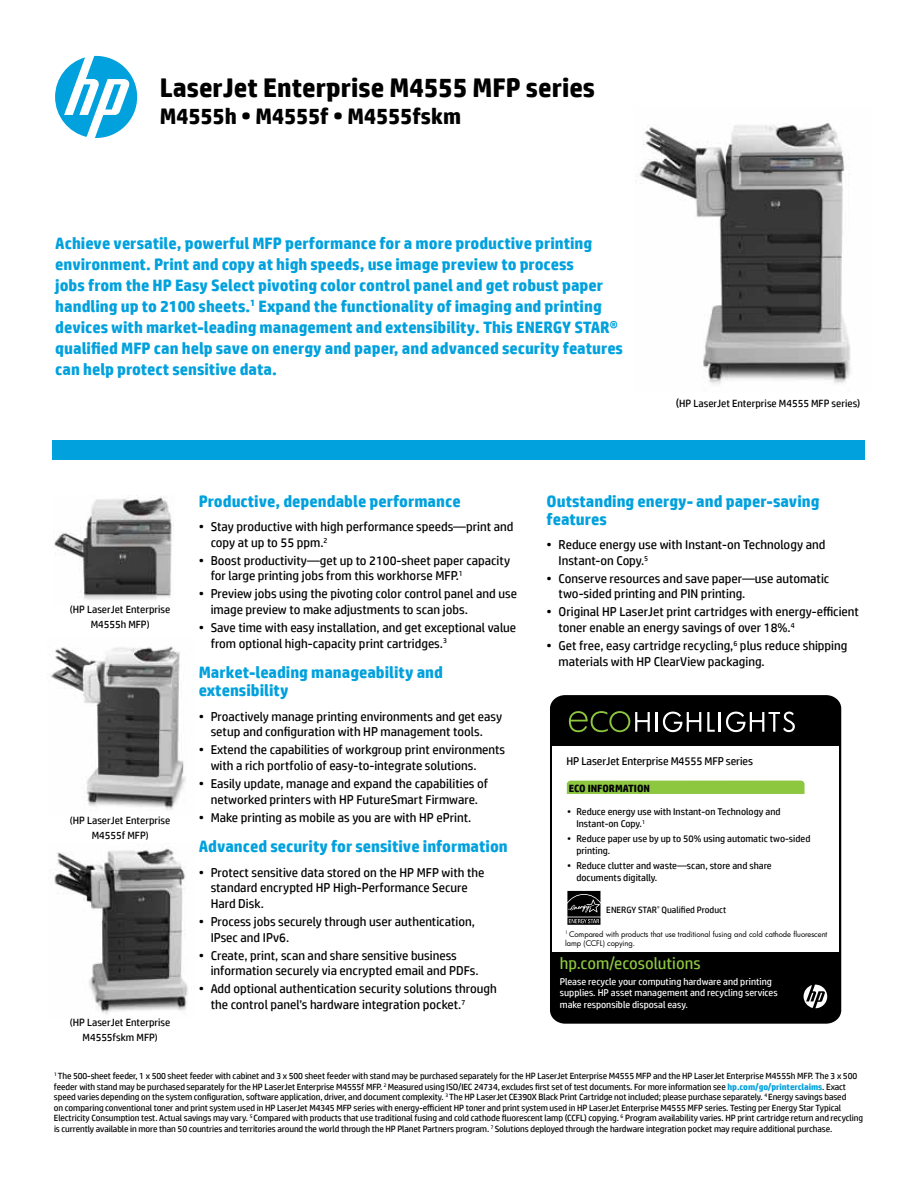
<style>
.page{position:relative;width:918px;height:1188px;background:#fff}
.page>*{position:absolute;margin:0;border:0;box-sizing:border-box;transform-origin:0 0}
.t1{font:700 27px "HP Simplified";color:#000}
.t2{font:700 22.5px "HP Simplified";color:#000}
.t3{font:700 16.5px/21px "HP Simplified";color:#00a1dd}
.t4{font:16.5px "HP Simplified";color:#8dc63f}
.t5{font:12.75px/15.8px "HP Simplified";color:#000}
.t6{font:11.25px "HP Simplified";letter-spacing:-.01em;color:#000}
.t7{font:10.5px/15px "HP Simplified";color:#000;text-align:center}
.t8{font:700 10.5px "HP Simplified";color:#000}
.t9{font:9.75px/11.7px "HP Simplified";color:#000}
.t10{font:9.75px/11.7px "HP Simplified";color:#fff}
.t11{font:9.15px "HP Simplified";color:#000}
.t12{font:9px/10.5px "HP Simplified";letter-spacing:-.01em;color:#000}
.t13{font:7.5px/9px "Futura Bk";color:#000}
.s1{font-size:11.25px}
.s2{font-size:9.75px}
.s3{font-weight:700;color:#00a1dd}
</style>
<div class="page">
<div style="left:53px;top:440px;width:812px;height:20px;background:#00a1dd"></div>
<svg style="left:55px;top:56px;width:82px;height:82px"></svg>
<div style="left:550px;top:695px;width:291px;height:329px;background:#000"></div>
<svg style="left:569px;top:711px;width:81px;height:21px;background:#2b361c"></svg>
<hr style="left:656px;top:712px;width:2px;height:20px;background:#fff">
<svg style="left:663px;top:712px;width:38px;height:20px"></svg>
<svg style="left:707px;top:712px;width:8px;height:20px"></svg>
<hr style="left:719px;top:712px;width:2px;height:20px;background:#fff">
<svg style="left:726px;top:712px;width:69px;height:20px"></svg>
<div style="left:552px;top:747px;width:287px;height:205px;background:#fff"></div>
<svg style="left:804px;top:985px;width:23px;height:23px"></svg>
<svg style="left:567px;top:780px;width:238px;height:14px;background:#92c848"></svg>
<svg style="left:567px;top:890px;width:34px;height:35px"></svg>
<img style="left:50px;top:646px;width:136px;height:164px">
<img style="left:53px;top:848px;width:135px;height:167px">
<img style="left:54px;top:496px;width:120px;height:104px">
<img style="left:639px;top:123px;width:212px;height:261px">
<h1 class="t1" style="left:160px;top:72px;width:437px">LaserJet Enterprise M4555 Mfp series</h1>
<h2 class="t2" style="left:160px;top:103px;width:303px">M4555h • M4555f • M4555fskm</h2>
<p class="t3" style="left:55px;top:232px;width:569px">Achieve versatile, powerful MFP performance for a more productive printing environment. Print and copy at high speeds, use image preview to process<br>jobs from the HP Easy Select pivoting color control panel and get robust paper handling up to 2100 sheets.<sup>1</sup> Expand the functionality of imaging and printing devices with market-leading management and extensibility. This ENERGY STAR® qualified MFP can help save on energy and paper, and advanced security features can help protect sensitive data.</p>
<p class="t7" style="left:676px;top:396px;width:186px"><span class="s1">(</span>HP LaserJet Enterprise M4555 MFP series)</p>
<p class="t7" style="left:70px;top:601px;width:102px"><span class="s2">(</span>HP LaserJet Enterprise<br>M4555h MFP<span class="s2">)</span></p>
<p class="t7" style="left:70px;top:812px;width:102px"><span class="s2">(</span>HP LaserJet Enterprise<br>M4555f MFP<span class="s2">)</span></p>
<p class="t7" style="left:70px;top:1014px;width:102px"><span class="s2">(</span>HP LaserJet Enterprise<br>M4555fskm MFP<span class="s2">)</span></p>
<p class="t3" style="left:199px;top:490px;width:264px">Productive, dependable performance</p>
<p class="t5" style="left:211px;top:519px;width:304px;text-indent:-12px">• Stay productive with high performance speeds—print and copy at up to 55 ppm.<sup>2</sup></p>
<p class="t5" style="left:211px;top:552px;width:301px;text-indent:-12px">• Boost productivity—get up to 2100-sheet paper capacity for large printing jobs from this workhorse MFP.<sup>1</sup></p>
<p class="t5" style="left:211px;top:586px;width:308px;text-indent:-12px">• Preview jobs using the pivoting color control panel and use image preview to make adjustments to scan jobs.</p>
<p class="t5" style="left:211px;top:619px;width:307px;text-indent:-12px">• Save time with easy installation, and get exceptional value from optional high-capacity print cartridges.<sup>3</sup></p>
<p class="t3" style="left:199px;top:663px;width:246px;line-height:18px">Market-leading manageability and extensibility</p>
<p class="t5" style="left:199px;top:708px;width:305px;text-align:center">• Proactively manage printing environments and get easy setup and configuration with HP management tools.</p>
<p class="t5" style="left:211px;top:742px;width:296px;text-indent:-12px">• Extend the capabilities of workgroup print environments with a rich portfolio of easy-to-integrate solutions.</p>
<p class="t5" style="left:199px;top:775px;width:291px;text-align:center">• Easily update, manage and expand the capabilities of networked printers with HP FutureSmart Firmware.</p>
<p class="t5" style="left:199px;top:809px;width:274px">• Make printing as mobile as you are with HP ePrint.</p>
<p class="t3" style="left:199px;top:836px;width:311px">Advanced security for sensitive information</p>
<p class="t5" style="left:211px;top:864px;width:275px;text-indent:-12px">• Protect sensitive data stored on the HP MFP with the standard encrypted HP High-Performance Secure<br>Hard Disk.</p>
<p class="t5" style="left:211px;top:913px;width:266px;text-indent:-12px">• Process jobs securely through user authentication,<br>IPsec and IPv6.</p>
<p class="t5" style="left:211px;top:947px;width:269px;text-indent:-12px">• Create, print, scan and share sensitive business information securely via encrypted email and PDFs.</p>
<p class="t5" style="left:211px;top:981px;width:288px;text-indent:-12px">• Add optional authentication security solutions through the control panel’s hardware integration pocket.<sup>7</sup></p>
<p class="t3" style="left:547px;top:492px;width:275px;line-height:18px">Outstanding energy- and paper-saving features</p>
<p class="t5" style="left:559px;top:537px;width:268px;text-indent:-12px">• Reduce energy use with Instant-on Technology and<br>Instant-on Copy.<sup>5</sup></p>
<p class="t5" style="left:559px;top:570px;width:272px;text-indent:-12px">• Conserve resources and save paper—use automatic two-sided printing and PIN printing.</p>
<p class="t5" style="left:559px;top:604px;width:302px;text-indent:-12px">• Original HP LaserJet print cartridges with energy-efficient toner enable an energy savings of over 18%.<sup>4</sup></p>
<p class="t5" style="left:559px;top:637px;width:290px;text-indent:-12px">• Get free, easy cartridge recycling,<sup>6</sup> plus reduce shipping materials with HP ClearView packaging.</p>
<p class="t6" style="left:566px;top:754px;width:188px">HP LaserJet Enterprise M4555 MFP series</p>
<p class="t8" style="left:569px;top:782px;width:83px">ECO INFORMATION</p>
<p class="t9" style="left:576px;top:806px;width:206px;text-indent:-9px">• Reduce energy use with Instant-on Technology and<br>Instant-on Copy.<sup>1</sup></p>
<p class="t9" style="left:576px;top:833px;width:236px;text-indent:-9px">• Reduce paper use by up to 50% using automatic two-sided printing.</p>
<p class="t9" style="left:576px;top:860px;width:197px;text-indent:-9px">• Reduce clutter and waste—scan, store and share documents digitally.</p>
<p class="t11" style="left:606px;top:905px;width:121px">ENERGY STAR<sup>®</sup> Qualified Product</p>
<p class="t13" style="left:565px;top:929px;width:264px"><sup>1</sup> Compared with products that use traditional fusing and cold cathode fluorescent lamp (CCFL) copying.</p>
<p class="t4" style="left:560px;top:954px;width:142px">hp.com/ecosolutions</p>
<p class="t10" style="left:560px;top:975px;width:219px">Please recycle your computing hardware and printing supplies. HP asset management and recycling services make responsible disposal easy.</p>
<p class="t12" style="left:54px;top:1071px;width:811px"><sup>1</sup> The 500-sheet feeder, 1 x 500 sheet feeder with cabinet and 3 x 500 sheet feeder with stand may be purchased separately for the HP LaserJet Enterprise M4555 MFP and the HP LaserJet Enterprise M4555h MFP. The 3 x 500 feeder with stand may be purchased separately for the HP LaserJet Enterprise M4555f MFP. <sup>2</sup> Measured using ISO/IEC 24734, excludes first set of test documents. For more information see <span class="s3">hp.com/go/printerclaims</span>. Exact speed varies depending on the system configuration, software application, driver, and document complexity. <sup>3</sup> The HP LaserJet CE390X Black Print Cartridge not included; please purchase separately. <sup>4</sup> Energy savings based<br>on comparing conventional toner and print system used in HP LaserJet M4345 MFP series with energy-efficient HP toner and print system used in HP LaserJet Enterprise M4555 MFP series. Testing per Energy Star Typical Electricity Consumption test. Actual savings may vary. <sup>5</sup> Compared with products that use traditional fusing and cold cathode fluorescent lamp (CCFL) copying. <sup>6</sup> Program availability varies. HP print cartridge return and recycling is currently available in more than 50 countries and territories around the world through the HP Planet Partners program. <sup>7</sup> Solutions deployed through the hardware integration pocket may require additional purchase.</p>
</div>
